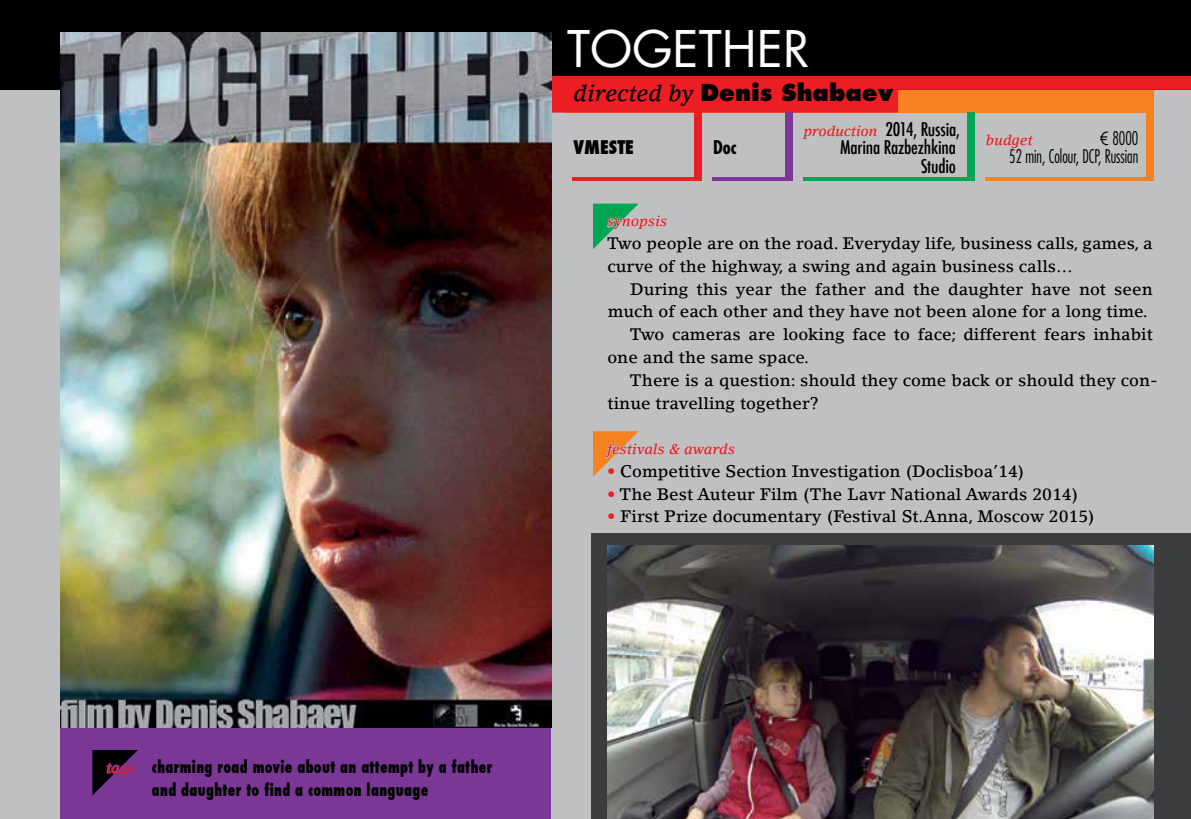
<style>
.page{position:relative;width:1191px;height:819px;background:#fff}
.page>*{position:absolute;margin:0;border:0;box-sizing:border-box;transform-origin:0 0}
.t1{font:49px "Futura";color:#fff}
.t2{font:800 22.75px "Futura";color:#000}
.t3{font:500 condensed 18.38px/18.2px "Futura";letter-spacing:-.01em;color:#000;text-align:right}
.t4{font:300 condensed 18.38px/18.2px "Futura";color:#000;text-align:right;scale:.85 1}
.t5{font:800 condensed 18.38px "Futura";color:#000}
.t6{font:700 condensed 18.38px "Futura";color:#000}
.t7{font:500 16.62px/22.8px "Lino Letter LT";color:#000}
.t8{font:800 condensed 16.62px/22.8px "Futura";letter-spacing:.025em;color:#000;scale:.85 1}
.t9{font:italic 500 14.35px "Lino Letter LT";color:#ed1d24}
.s1{font-family:"Lino Letter LT";font-weight:500;font-style:italic}
.s2{font-family:"Lino Letter LT";font-style:italic;font-stretch:normal;font-size:14.35px;color:#ed1d24}
.s3{font-family:"Century Gothic";font-weight:400;font-stretch:normal}
.s4{color:#ed1d24}
.s5{font-family:"Lino Letter LT";font-weight:500;font-style:italic;font-stretch:normal;font-size:14.35px;color:#ed1d24}
</style>
<div class="page">
<div style="left:0;top:0;width:1178px;height:819px;background:#bfc0c1"></div>
<div style="left:0;top:0;width:1191px;height:90px;background:#000"></div>
<div style="left:61px;top:727px;width:490px;height:92px;background:#7a3795"></div>
<div style="left:591px;top:533px;width:600px;height:286px;background:#3a3c3e"></div>
<div style="left:565px;top:90px;width:588px;height:23px;background:#f58220"></div>
<div style="left:517px;top:76px;width:674px;height:14px;background:#ed1d24"></div>
<div style="left:517px;top:88px;width:381px;height:25px;background:#ed1d24"></div>
<svg style="left:567px;top:29px;width:241px;height:39px"></svg>
<svg style="left:593px;top:203px;width:46px;height:46px"></svg>
<div style="left:694px;top:113px;width:7px;height:68px;background:#ed1d24"></div>
<div style="left:785px;top:113px;width:7px;height:68px;background:#7a3795"></div>
<div style="left:967px;top:113px;width:7px;height:68px;background:#00a651"></div>
<div style="left:1146px;top:113px;width:7px;height:68px;background:#f58220"></div>
<hr style="left:572px;top:177px;width:126px;height:4px;background:#ed1d24">
<hr style="left:712px;top:177px;width:77px;height:4px;background:#7a3795">
<hr style="left:803px;top:177px;width:168px;height:4px;background:#00a651">
<hr style="left:985px;top:177px;width:168px;height:4px;background:#f58220">
<svg style="left:92px;top:750px;width:46px;height:46px"></svg>
<svg style="left:593px;top:431px;width:46px;height:46px"></svg>
<img style="left:61px;top:33px;width:490px;height:694px">
<img style="left:607px;top:545px;width:546px;height:274px">
<h1 class="t1" style="left:567px;top:18px;width:244px">TOGETHER</h1>
<h2 class="t2" style="left:574px;top:78px;width:321px"><span class="s1">directed by</span> Denis Shabaev</h2>
<p class="t5" style="left:573px;top:135px;width:62px">VMESTE</p>
<p class="t6" style="left:713px;top:136px;width:25px">Doc</p>
<p class="t3" style="left:803px;top:120px;width:158px"><span class="s2">production</span> 2014, Russia,<br>Marina Razbezhkina<br>Studio</p>
<p class="t4" style="left:1009px;top:129px;width:153px"><span class="s3">€</span> 8000<br>52 min, Colour, DCP, Russian</p>
<p class="t9" style="left:986px;top:131px;width:48px">budget</p>
<p class="t9" style="left:607px;top:213px;width:62px">synopsis</p>
<p class="t7" style="left:607px;top:232px;width:547px">Two people are on the road. Everyday life, business calls, games, a curve of the highway, a swing and again business calls…</p>
<p class="t7" style="left:630px;top:277px;width:524px">During this year the father and the daughter have not seen</p>
<p class="t7" style="left:608px;top:300px;width:541px">much of each other and they have not been alone for a long time.</p>
<p class="t7" style="left:629px;top:323px;width:525px">Two cameras are looking face to face; different fears inhabit</p>
<p class="t7" style="left:607px;top:346px;width:203px">one and the same space.</p>
<p class="t7" style="left:629px;top:368px;width:530px">There is a question: should they come back or should they con-</p>
<p class="t7" style="left:607px;top:391px;width:213px">tinue travelling together?</p>
<p class="t9" style="left:607px;top:440px;width:130px">festivals &amp; awards</p>
<p class="t7" style="left:607px;top:459px;width:419px"><span class="s4">•</span> Competitive Section Investigation (Doclisboa’14)</p>
<p class="t7" style="left:607px;top:482px;width:473px"><span class="s4">•</span> The Best Auteur Film (The Lavr National Awards 2014)</p>
<p class="t7" style="left:607px;top:505px;width:489px"><span class="s4">•</span> First Prize documentary (Festival St.Anna, Moscow 2015)</p>
<p class="t8" style="left:152px;top:755px;width:402px;text-indent:-45px"><span class="s5">tags</span> charming road movie about an attempt by a father and daughter to find a common language</p>
</div>
